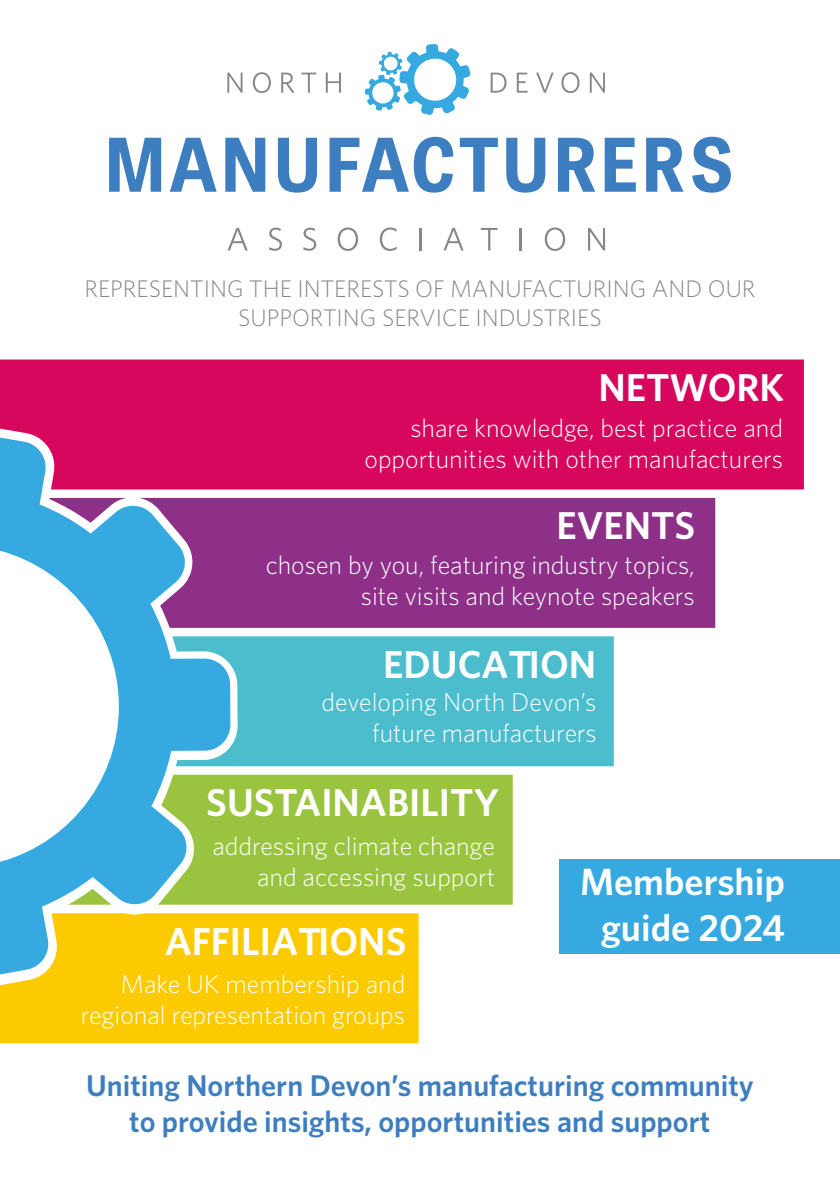
<style>
.page{position:relative;width:840px;height:1191px;background:#fff}
.page>*{position:absolute;margin:0;border:0;box-sizing:border-box;transform-origin:0 0}
.t1{font:600 38.8px "Whitney";color:#fff}
.t2{font:600 38px/45.6px "Whitney";color:#fff;text-align:center}
.t3{font:600 30px/36px "Whitney";color:#3d7ec1;text-align:center}
.t4{font:300 26px/31px "Whitney";color:#fff;text-align:right}
.t5{font:300 24px/28.8px "Whitney";color:#878787;text-align:center}
</style>
<div class="page">
<div style="left:558px;top:859px;width:281px;height:95px;background:#36a9e1"></div>
<div style="left:0;top:913px;width:418px;height:130px;background:#fbcb00"></div>
<svg style="left:0;top:489px;width:230px;height:487px"></svg>
<div style="left:158px;top:774px;width:354px;height:130px;background:#9ac43f"></div>
<svg style="left:68px;top:889px;width:43px;height:15px"></svg>
<svg style="left:172px;top:636px;width:441px;height:130px;background:#4fbdcf"></svg>
<svg style="left:139px;top:498px;width:575px;height:130px;background:#8c388e"></svg>
<svg style="left:49px;top:498px;width:77px;height:25px"></svg>
<div style="left:0;top:359px;width:803px;height:130px;background:#d6075d"></div>
<svg style="left:364px;top:44px;width:106px;height:71px"></svg>
<svg style="left:227px;top:73px;width:15px;height:20px"></svg>
<svg style="left:253px;top:72px;width:18px;height:21px"></svg>
<svg style="left:281px;top:73px;width:13px;height:20px"></svg>
<svg style="left:301px;top:73px;width:15px;height:20px"></svg>
<svg style="left:325px;top:73px;width:16px;height:20px"></svg>
<svg style="left:490px;top:73px;width:16px;height:20px"></svg>
<svg style="left:516px;top:73px;width:11px;height:20px"></svg>
<svg style="left:536px;top:72px;width:17px;height:21px"></svg>
<svg style="left:561px;top:72px;width:18px;height:21px"></svg>
<svg style="left:589px;top:73px;width:15px;height:20px"></svg>
<svg style="left:109px;top:138px;width:52px;height:54px"></svg>
<svg style="left:170px;top:138px;width:46px;height:54px"></svg>
<svg style="left:225px;top:138px;width:40px;height:54px"></svg>
<svg style="left:278px;top:138px;width:39px;height:55px"></svg>
<svg style="left:329px;top:137px;width:124px;height:56px"></svg>
<svg style="left:459px;top:138px;width:38px;height:54px"></svg>
<svg style="left:506px;top:138px;width:39px;height:55px"></svg>
<svg style="left:557px;top:138px;width:38px;height:54px"></svg>
<svg style="left:604px;top:138px;width:31px;height:54px"></svg>
<svg style="left:646px;top:138px;width:37px;height:54px"></svg>
<svg style="left:692px;top:137px;width:38px;height:56px"></svg>
<svg style="left:227px;top:228px;width:20px;height:23px"></svg>
<svg style="left:269px;top:228px;width:13px;height:23px"></svg>
<svg style="left:303px;top:228px;width:13px;height:23px"></svg>
<svg style="left:337px;top:227px;width:21px;height:24px"></svg>
<svg style="left:379px;top:227px;width:18px;height:24px"></svg>
<hr style="left:419px;top:228px;width:2px;height:22px;background:#878787">
<svg style="left:443px;top:228px;width:20px;height:23px"></svg>
<svg style="left:480px;top:228px;width:17px;height:22px"></svg>
<hr style="left:519px;top:228px;width:2px;height:22px;background:#878787">
<svg style="left:544px;top:227px;width:21px;height:24px"></svg>
<svg style="left:588px;top:228px;width:16px;height:22px"></svg>
<p class="t5" style="left:84px;top:273px;width:672px">REPRESENTING THE INTERESTS OF MANUFACTURING AND OUR<br>SUPPORTING SERVICE INDUSTRIES</p>
<h1 class="t1" style="left:598px;top:362px;width:187px">NETWORK</h1>
<p class="t4" style="left:364px;top:412px;width:420px">share knowledge, best practice and opportunities with other manufacturers</p>
<h1 class="t1" style="left:556px;top:500px;width:140px">EVENTS</h1>
<p class="t4" style="left:265px;top:548px;width:430px">chosen by you, featuring industry topics, site visits and keynote speakers</p>
<h1 class="t1" style="left:383px;top:638px;width:214px">EDUCATION</h1>
<p class="t4" style="left:321px;top:686px;width:277px">developing North Devon’s future manufacturers</p>
<h1 class="t1" style="left:206px;top:777px;width:294px">SUSTAINABILITY</h1>
<p class="t4" style="left:212px;top:829px;width:284px">addressing climate change and accessing support</p>
<h1 class="t1" style="left:165px;top:915px;width:243px">AFFILIATIONS</h1>
<p class="t4" style="left:81px;top:967px;width:326px">Make UK membership and regional representation groups</p>
<h2 class="t2" style="left:579px;top:858px;width:206px">Membership guide 2024</h2>
<p class="t3" style="left:86px;top:1066px;width:668px">Uniting Northern Devon’s manufacturing community to provide insights, opportunities and support</p>
</div>
